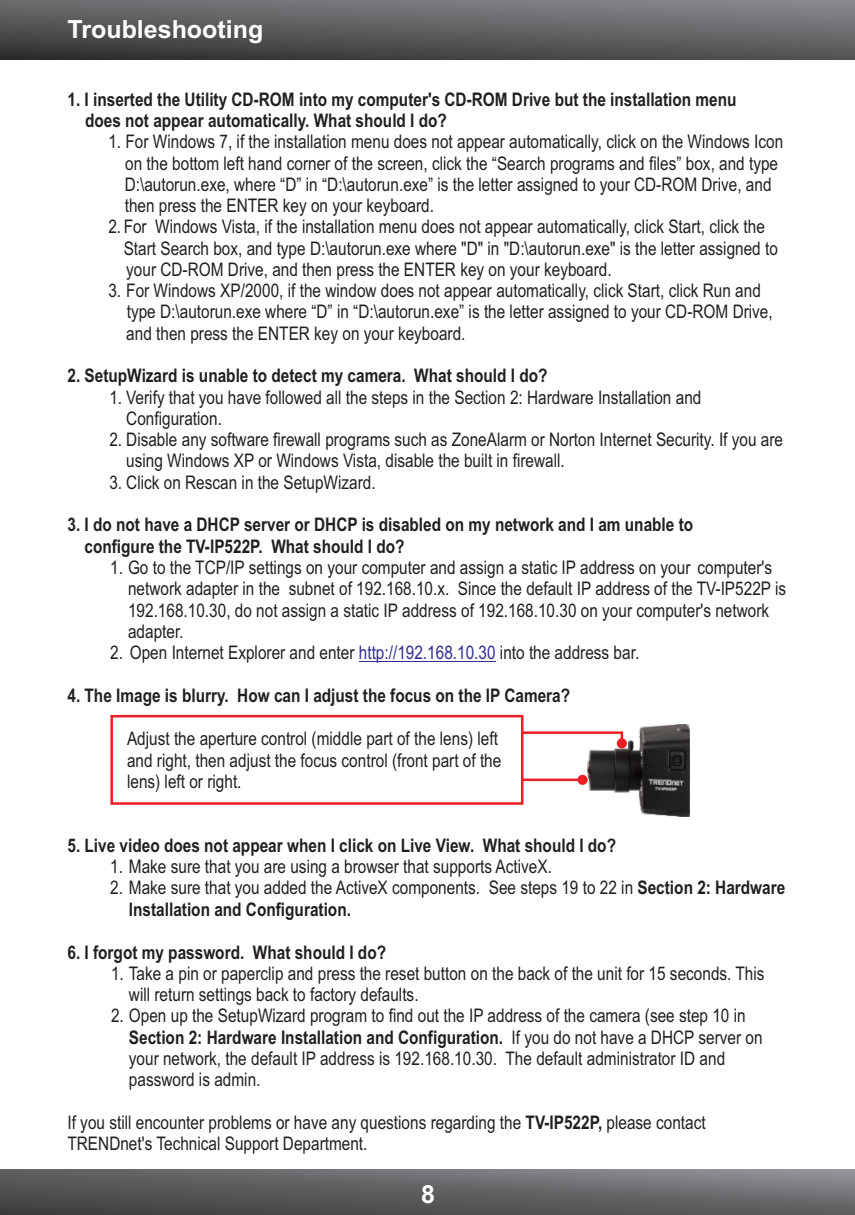
<style>
.page{position:relative;width:855px;height:1215px;background:#fff}
.page>*{position:absolute;margin:0;border:0;box-sizing:border-box;transform-origin:0 0}
.t1{font:700 25px "Arial";color:#fff}
.t2{font:18.75px/21.2px "Arial Narrow";color:#231f20}
.t3{font:700 18.75px/21.5px "Arial Narrow";color:#231f20}
.s1{color:#2e3092}
.s2{font-weight:700}
</style>
<div class="page">
<svg style="left:0;top:0;width:855px;height:59px;background:#5e5e61"></svg>
<svg style="left:0;top:1170px;width:855px;height:45px;background:#606163"></svg>
<hr style="left:359px;top:661px;width:137px;height:1px;background:#2e3092">
<img style="left:627px;top:725px;width:63px;height:92px">
<svg style="left:110px;top:714px;width:517px;height:91px"></svg>
<h1 class="t1" style="left:68px;top:20px;width:197px">Troubleshooting</h1>
<p class="t3" style="left:85px;top:90px;width:653px;text-indent:-18px">1. I inserted the Utility CD-ROM into my computer's CD-ROM Drive but the installation menu does not appear automatically. What should I do?</p>
<p class="t2" style="left:125px;top:133px;width:660px;text-indent:-16px">1. For Windows 7, if the installation menu does not appear automatically, click on the Windows Icon on the bottom left hand corner of the screen, click the “Search programs and files” box, and type D:\autorun.exe, where “D” in “D:\autorun.exe” is the letter assigned to your CD-ROM Drive, and then press the ENTER key on your keyboard.</p>
<p class="t2" style="left:124px;top:218px;width:656px;text-indent:-15px">2. For Windows Vista, if the installation menu does not appear automatically, click Start, click the<br>Start Search box, and type D:\autorun.exe where "D" in "D:\autorun.exe" is the letter assigned to your CD-ROM Drive, and then press the ENTER key on your keyboard.</p>
<p class="t2" style="left:126px;top:282px;width:648px;text-indent:-18px">3. For Windows XP/2000, if the window does not appear automatically, click Start, click Run and type D:\autorun.exe where “D” in “D:\autorun.exe” is the letter assigned to your CD-ROM Drive, and then press the ENTER key on your keyboard.</p>
<p class="t3" style="left:68px;top:367px;width:482px">2. SetupWizard is unable to detect my camera. What should I do?</p>
<p class="t2" style="left:126px;top:388px;width:577px;text-indent:-17px">1. Verify that you have followed all the steps in the Section 2: Hardware Installation and<br>Configuration.</p>
<p class="t2" style="left:126px;top:431px;width:658px;text-indent:-17px">2. Disable any software firewall programs such as ZoneAlarm or Norton Internet Security. If you are using Windows XP or Windows Vista, disable the built in firewall.</p>
<p class="t2" style="left:109px;top:473px;width:268px">3. Click on Rescan in the SetupWizard.</p>
<p class="t3" style="left:85px;top:516px;width:610px;text-indent:-17px">3. I do not have a DHCP server or DHCP is disabled on my network and I am unable to configure the TV-IP522P. What should I do?</p>
<p class="t2" style="left:128px;top:559px;width:660px;text-indent:-18px">1. Go to the TCP/IP settings on your computer and assign a static IP address on your computer's network adapter in the subnet of 192.168.10.x. Since the default IP address of the TV-IP522P is 192.168.10.30, do not assign a static IP address of 192.168.10.30 on your computer's network adapter.</p>
<p class="t2" style="left:110px;top:644px;width:531px">2. Open Internet Explorer and enter <span class="s1">http://192.168.10.30</span> into the address bar.</p>
<p class="t3" style="left:67px;top:686px;width:504px">4. The Image is blurry. How can I adjust the focus on the IP Camera?</p>
<p class="t2" style="left:127px;top:730px;width:376px">Adjust the aperture control (middle part of the lens) left and right, then adjust the focus control (front part of the lens) left or right.</p>
<p class="t3" style="left:67px;top:836px;width:550px">5. Live video does not appear when I click on Live View. What should I do?</p>
<p class="t2" style="left:110px;top:857px;width:443px">1. Make sure that you are using a browser that supports ActiveX.</p>
<p class="t2" style="left:129px;top:879px;width:658px;text-indent:-19px">2. Make sure that you added the ActiveX components. See steps 19 to 22 in <span class="s2">Section 2: Hardware<br>Installation and Configuration.</span></p>
<p class="t3" style="left:67px;top:943px;width:320px">6. I forgot my password. What should I do?</p>
<p class="t2" style="left:129px;top:964px;width:637px;text-indent:-18px">1. Take a pin or paperclip and press the reset button on the back of the unit for 15 seconds. This will return settings back to factory defaults.</p>
<p class="t2" style="left:129px;top:1007px;width:635px;text-indent:-18px">2. Open up the SetupWizard program to find out the IP address of the camera (see step 10 in <span class="s2">Section 2: Hardware Installation and Configuration.</span> If you do not have a DHCP server on your network, the default IP address is 192.168.10.30. The default administrator ID and password is admin.</p>
<p class="t2" style="left:67px;top:1113px;width:640px">If you still encounter problems or have any questions regarding the <span class="s2">TV-IP522P,</span> please contact<br>TRENDnet's Technical Support Department.</p>
<h1 class="t1" style="left:421px;top:1185px;width:15px">8</h1>
</div>
